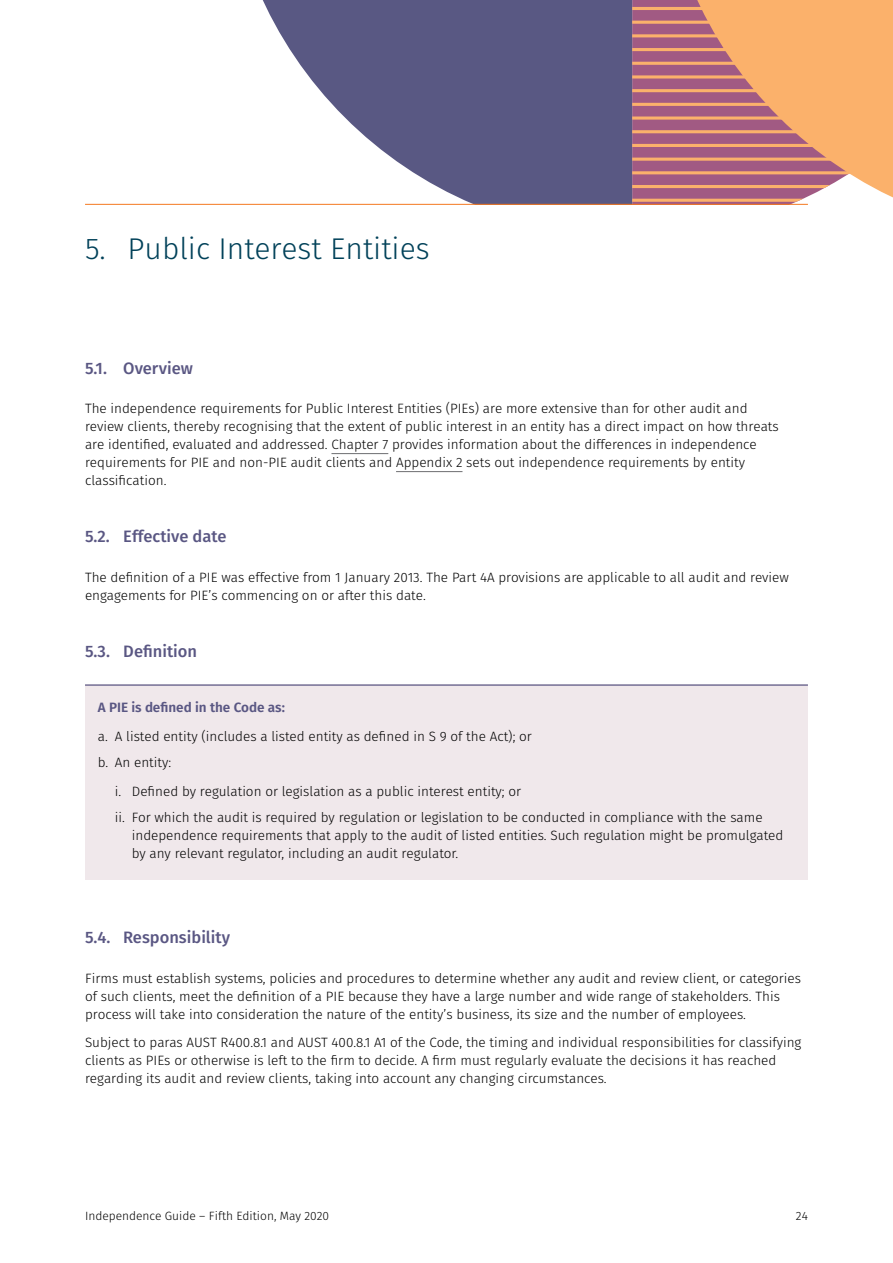
<style>
.page{position:relative;width:893px;height:1263px;background:#fff}
.page>*{position:absolute;margin:0;border:0;box-sizing:border-box;transform-origin:0 0}
.t1{font:300 30px "Fira Sans";color:#004159}
.t2{font:500 16.5px "Fira Sans";color:#5a5783}
.t3{font:300 13.5px/18px "Fira Sans";color:#000}
.t4{font:600 13.5px "Fira Sans";color:#5a5783}
.t5{font:300 12px "Fira Sans";color:#000}
</style>
<div class="page">
<svg style="left:225px;top:0;width:407px;height:204px;fill:#595883"></svg>
<svg style="left:632px;top:0;width:261px;height:204px;background:#d79079"></svg>
<hr style="left:331px;top:453px;width:57px;height:1px;background:#6d6e71">
<hr style="left:396px;top:471px;width:66px;height:1px;background:#6d6e71">
<div style="left:85px;top:685px;width:723px;height:195px;background:#f0e8eb"></div>
<hr style="left:85px;top:684px;width:723px;height:2px;background:#746e94">
<hr style="left:85px;top:204px;width:723px;height:1px;background:#f47920">
<h1 class="t1" style="left:85px;top:227px;width:346px">5. Public Interest Entities</h1>
<p class="t2" style="left:85px;top:356px;width:109px">5.1. Overview</p>
<p class="t3" style="left:85px;top:399px;width:695px">The independence requirements for Public Interest Entities (PIEs) are more extensive than for other audit and review clients, thereby recognising that the extent of public interest in an entity has a direct impact on how threats are identified, evaluated and addressed. Chapter 7 provides information about the differences in independence requirements for PIE and non-PIE audit clients and Appendix 2 sets out independence requirements by entity classification.</p>
<p class="t2" style="left:85px;top:525px;width:143px">5.2. Effective date</p>
<p class="t3" style="left:85px;top:568px;width:705px">The definition of a PIE was effective from 1 January 2013. The Part 4A provisions are applicable to all audit and review engagements for PIE’s commencing on or after this date.</p>
<p class="t2" style="left:85px;top:639px;width:114px">5.3. Definition</p>
<p class="t4" style="left:98px;top:698px;width:189px">A PIE is defined in the Code as:</p>
<p class="t3" style="left:98px;top:723px;width:436px;line-height:26.5px">a. A listed entity (includes a listed entity as defined in S 9 of the Act); or b. An entity:</p>
<p class="t3" style="left:115px;top:778px;width:649px;line-height:26.5px">i. Defined by regulation or legislation as a public interest entity; or<br>ii. For which the audit is required by regulation or legislation to be conducted in compliance with the same</p>
<p class="t3" style="left:132px;top:827px;width:653px">independence requirements that apply to the audit of listed entities. Such regulation might be promulgated by any relevant regulator, including an audit regulator.</p>
<p class="t2" style="left:85px;top:926px;width:146px">5.4. Responsibility</p>
<p class="t3" style="left:85px;top:969px;width:718px">Firms must establish systems, policies and procedures to determine whether any audit and review client, or categories of such clients, meet the definition of a PIE because they have a large number and wide range of stakeholders. This process will take into consideration the nature of the entity’s business, its size and the number of employees.</p>
<p class="t3" style="left:85px;top:1033px;width:718px">Subject to paras AUST R400.8.1 and AUST 400.8.1 A1 of the Code, the timing and individual responsibilities for classifying clients as PIEs or otherwise is left to the firm to decide. A firm must regularly evaluate the decisions it has reached regarding its audit and review clients, taking into account any changing circumstances.</p>
<p class="t5" style="left:85px;top:1208px;width:246px">Independence Guide – Fifth Edition, May 2020</p>
<p class="t5" style="left:796px;top:1208px;width:13px">24</p>
</div>
